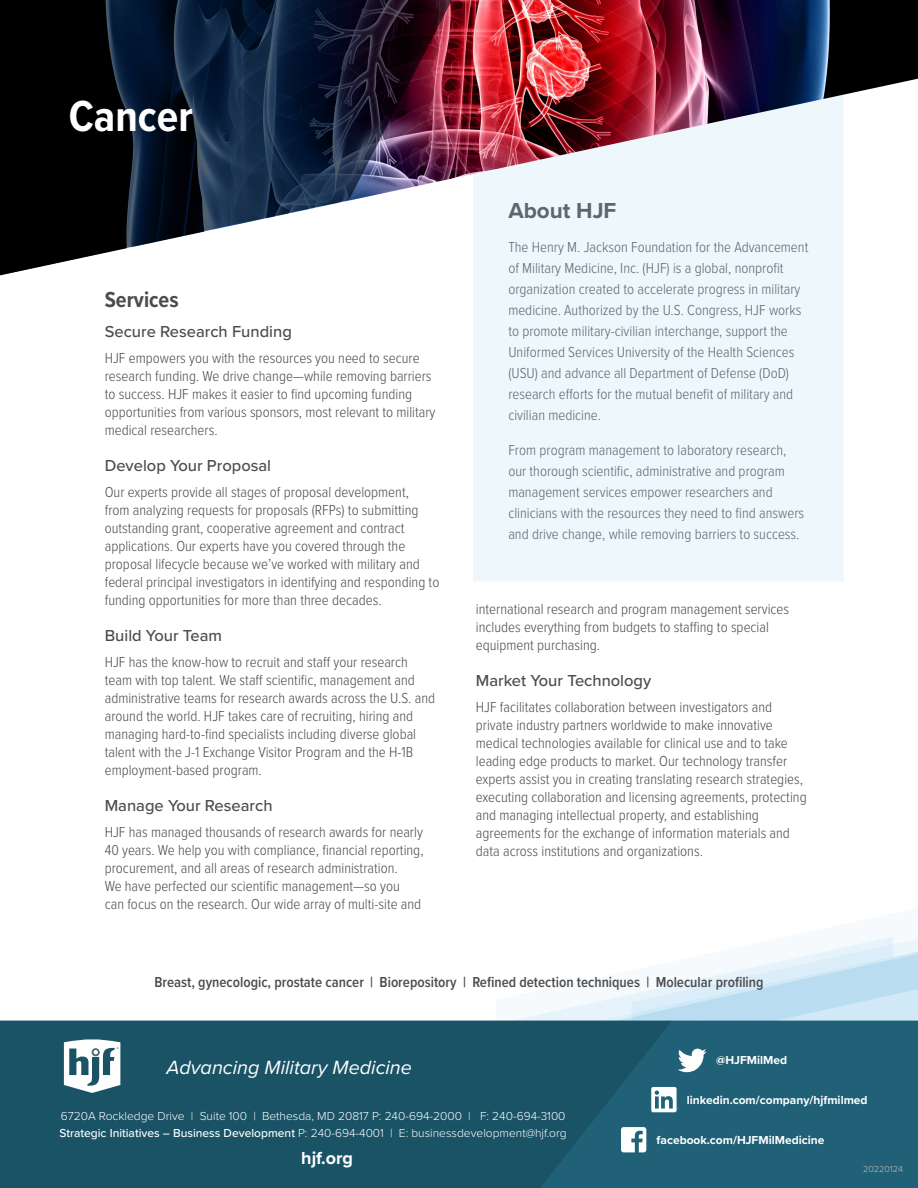
<style>
.page{position:relative;width:918px;height:1188px;background:#fff}
.page>*{position:absolute;margin:0;border:0;box-sizing:border-box;transform-origin:0 0}
.t1{font:700 45px "Proxima Nova Cond";color:#fff}
.t2{font:700 22.5px "Proxima Nova Cond";color:#4b4c4d}
.t3{font:700 22.5px "Proxima Nova";color:#5b6670}
.t4{font:italic 19.8px "Proxima Nova";color:#fff}
.t5{font:700 18px "Proxima Nova";color:#fff}
.t6{font:500 16.5px "Proxima Nova";color:#4b4c4d}
.t7{font:300 15px/18px "Proxima Nova Cond";color:#4b4c4d}
.t8{font:300 15px/21px "Proxima Nova Cond";color:#5b6670}
.t9{font:600 15px "Proxima Nova Cond";color:#4b4c4d}
.t10{font:300 12px/17.1px "Proxima Nova";color:#fff}
.t11{font:700 12px "Proxima Nova";color:#fff}
.t12{font:9px "Proxima Nova";color:#a0a2a8}
.s1{font-weight:500}
</style>
<div class="page">
<svg style="left:104px;top:936px;width:814px;height:85px"></svg>
<img style="left:483px;top:0;width:435px;height:95px">
<svg style="left:0;top:0;width:483px;height:276px"></svg>
<div style="left:672px;top:1021px;width:246px;height:167px;background:#206177"></div>
<svg style="left:0;top:1021px;width:672px;height:167px;background:#1a5367"></svg>
<svg style="left:64px;top:1038px;width:56px;height:55px"></svg>
<svg style="left:621px;top:1127px;width:25px;height:25px"></svg>
<svg style="left:678px;top:1049px;width:29px;height:23px"></svg>
<svg style="left:651px;top:1087px;width:28px;height:25px"></svg>
<svg style="left:473px;top:94px;width:371px;height:487px;background:#e4e5ec"></svg>
<h1 class="t1" style="left:69px;top:83px;width:126px">Cancer</h1>
<p class="t2" style="left:105px;top:283px;width:75px">Services</p>
<p class="t6" style="left:105px;top:319px;width:189px">Secure Research Funding</p>
<p class="t7" style="left:105px;top:348px;width:332px">HJF empowers you with the resources you need to secure research funding. We drive change—while removing barriers to success. HJF makes it easier to find upcoming funding opportunities from various sponsors, most relevant to military medical researchers.</p>
<p class="t6" style="left:105px;top:453px;width:168px">Develop Your Proposal</p>
<p class="t7" style="left:105px;top:482px;width:336px">Our experts provide all stages of proposal development,<br>from analyzing requests for proposals (RFPs) to submitting outstanding grant, cooperative agreement and contract applications. Our experts have you covered through the proposal lifecycle because we’ve worked with military and federal principal investigators in identifying and responding to funding opportunities for more than three decades.</p>
<p class="t6" style="left:105px;top:623px;width:119px">Build Your Team</p>
<p class="t7" style="left:105px;top:652px;width:332px">HJF has the know-how to recruit and staff your research team with top talent. We staff scientific, management and administrative teams for research awards across the U.S. and around the world. HJF takes care of recruiting, hiring and managing hard-to-find specialists including diverse global talent with the J-1 Exchange Visitor Program and the H-1B employment-based program.</p>
<p class="t6" style="left:105px;top:793px;width:169px">Manage Your Research</p>
<p class="t7" style="left:105px;top:822px;width:320px">HJF has managed thousands of research awards for nearly 40 years. We help you with compliance, financial reporting, procurement, and all areas of research administration.<br>We have perfected our scientific management—so you<br>can focus on the research. Our wide array of multi-site and</p>
<p class="t3" style="left:508px;top:193px;width:110px">About HJF</p>
<p class="t8" style="left:508px;top:236px;width:302px">The Henry M. Jackson Foundation for the Advancement of Military Medicine, Inc. (HJF) is a global, nonprofit organization created to accelerate progress in military medicine. Authorized by the U.S. Congress, HJF works to promote military-civilian interchange, support the Uniformed Services University of the Health Sciences (USU) and advance all Department of Defense (DoD) research efforts for the mutual benefit of military and civilian medicine.</p>
<p class="t8" style="left:508px;top:438px;width:297px">From program management to laboratory research, our thorough scientific, administrative and program management services empower researchers and clinicians with the resources they need to find answers and drive change, while removing barriers to success.</p>
<p class="t7" style="left:476px;top:599px;width:315px">international research and program management services includes everything from budgets to staffing to special equipment purchasing.</p>
<p class="t6" style="left:476px;top:668px;width:177px">Market Your Technology</p>
<p class="t7" style="left:476px;top:697px;width:332px">HJF facilitates collaboration between investigators and private industry partners worldwide to make innovative medical technologies available for clinical use and to take leading edge products to market. Our technology transfer experts assist you in creating translating research strategies, executing collaboration and licensing agreements, protecting and managing intellectual property, and establishing agreements for the exchange of information materials and data across institutions and organizations.</p>
<p class="t9" style="left:154px;top:971px;width:611px">Breast, gynecologic, prostate cancer | Biorepository | Refined detection techniques | Molecular profiling</p>
<h3 class="t4" style="left:166px;top:1053px;width:247px">Advancing Military Medicine</h3>
<p class="t10" style="left:60px;top:1107px;width:509px">6720A Rockledge Drive | Suite 100 | Bethesda, MD 20817 P: 240-694-2000 | F: 240-694-3100<br><span class="s1">Strategic Initiatives – Business Development</span> P: 240-694-4001 | E: businessdevelopment@hjf.org</p>
<p class="t5" style="left:301px;top:1145px;width:53px">hjf.org</p>
<p class="t11" style="left:716px;top:1051px;width:73px">@HJFMilMed</p>
<p class="t11" style="left:687px;top:1091px;width:182px">linkedin.com/company/hjfmilmed</p>
<p class="t11" style="left:657px;top:1132px;width:169px">facebook.com/HJFMilMedicine</p>
<p class="t12" style="left:863px;top:1162px;width:42px">20220124</p>
</div>
